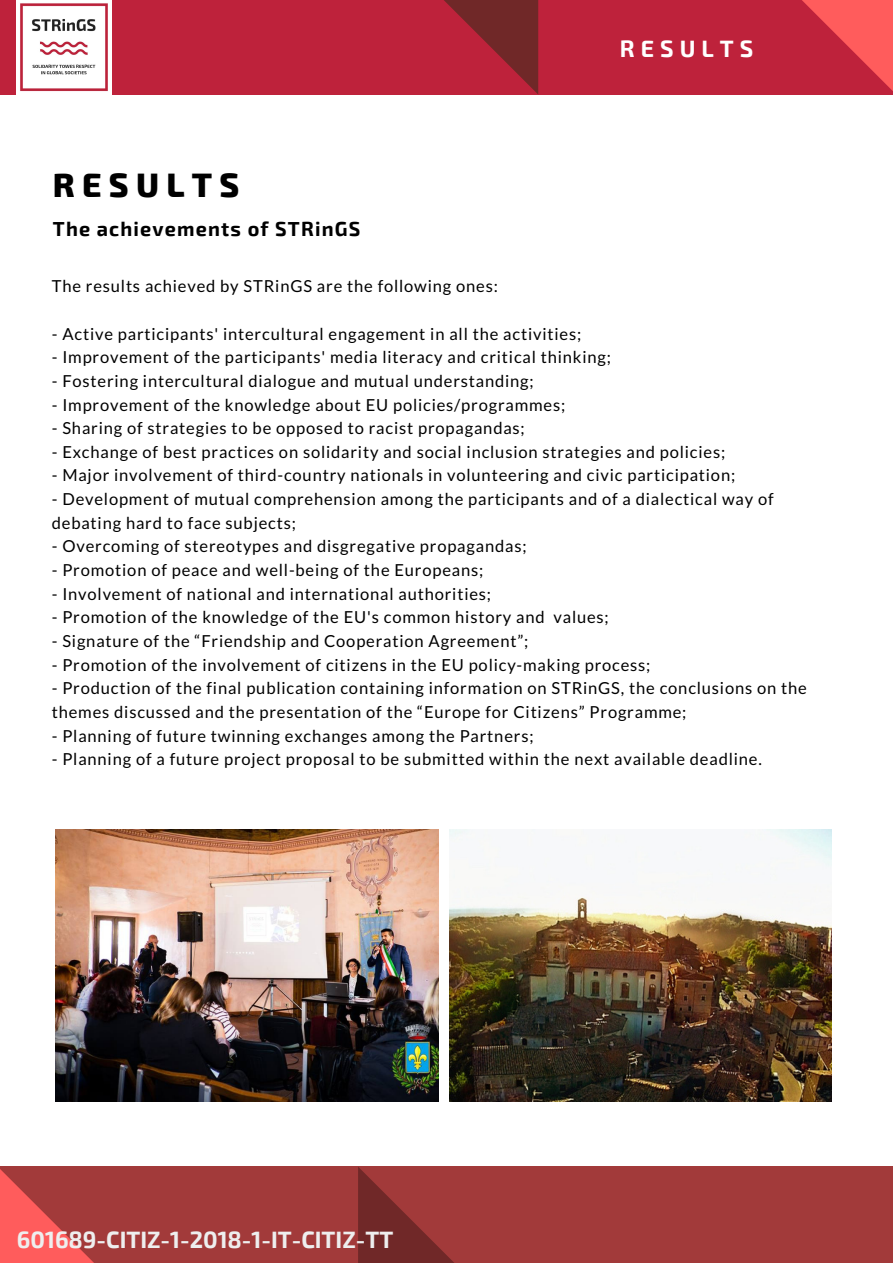
<style>
.page{position:relative;width:893px;height:1263px;background:#fff}
.page>*{position:absolute;margin:0;border:0;box-sizing:border-box;transform-origin:0 0}
.t1{font:800 33.3px "Exo 2";letter-spacing:.22em;color:#000}
.t2{font:700 23.25px "Exo 2";color:#eee}
.t3{font:700 23.25px "Exo 2";letter-spacing:.26em;color:#fff}
.t4{font:700 19.8px "Exo 2";letter-spacing:.06em;color:#000}
.t5{font:16.5px/23.7px "Lato";letter-spacing:.05em;color:#000}
</style>
<div class="page">
<div style="left:0;top:1166px;width:893px;height:97px;background:#a23a3a"></div>
<div style="left:0;top:0;width:893px;height:95px;background:#be223b"></div>
<svg style="left:358px;top:1167px;width:96px;height:96px"></svg>
<svg style="left:444px;top:0;width:94px;height:94px"></svg>
<svg style="left:802px;top:0;width:91px;height:91px"></svg>
<svg style="left:0;top:1101px;width:193px;height:162px"></svg>
<img style="left:17px;top:0;width:94px;height:95px">
<img style="left:55px;top:830px;width:383px;height:271px">
<img style="left:449px;top:830px;width:382px;height:271px">
<h1 class="t1" style="left:53px;top:163px;width:188px">RESULTS</h1>
<p class="t4" style="left:53px;top:216px;width:309px">The achievements of STRinGS</p>
<h2 class="t3" style="left:620px;top:34px;width:135px">RESULTS</h2>
<p class="t5" style="left:52px;top:274px;width:448px">The results achieved by STRinGS are the following ones:</p>
<p class="t5" style="left:52px;top:321px;width:531px">- Active participants' intercultural engagement in all the activities;</p>
<p class="t5" style="left:52px;top:345px;width:561px">- Improvement of the participants' media literacy and critical thinking;</p>
<p class="t5" style="left:52px;top:369px;width:483px">- Fostering intercultural dialogue and mutual understanding;</p>
<p class="t5" style="left:52px;top:392px;width:515px">- Improvement of the knowledge about EU policies/programmes;</p>
<p class="t5" style="left:52px;top:416px;width:474px">- Sharing of strategies to be opposed to racist propagandas;</p>
<p class="t5" style="left:52px;top:440px;width:675px">- Exchange of best practices on solidarity and social inclusion strategies and policies;</p>
<p class="t5" style="left:52px;top:463px;width:685px">- Major involvement of third-country nationals in volunteering and civic participation;</p>
<p class="t5" style="left:52px;top:487px;width:723px">- Development of mutual comprehension among the participants and of a dialectical way of debating hard to face subjects;</p>
<p class="t5" style="left:52px;top:534px;width:476px">- Overcoming of stereotypes and disgregative propagandas;</p>
<p class="t5" style="left:52px;top:558px;width:433px">- Promotion of peace and well-being of the Europeans;</p>
<p class="t5" style="left:52px;top:581px;width:441px">- Involvement of national and international authorities;</p>
<p class="t5" style="left:52px;top:605px;width:558px">- Promotion of the knowledge of the EU's common history and values;</p>
<p class="t5" style="left:52px;top:629px;width:478px">- Signature of the “Friendship and Cooperation Agreement”;</p>
<p class="t5" style="left:52px;top:652px;width:600px">- Promotion of the involvement of citizens in the EU policy-making process;</p>
<p class="t5" style="left:52px;top:676px;width:757px">- Production of the final publication containing information on STRinGS, the conclusions on the themes discussed and the presentation of the “Europe for Citizens” Programme;</p>
<p class="t5" style="left:52px;top:723px;width:483px">- Planning of future twinning exchanges among the Partners;</p>
<p class="t5" style="left:52px;top:747px;width:712px">- Planning of a future project proposal to be submitted within the next available deadline.</p>
<h2 class="t2" style="left:17px;top:1224px;width:378px">601689-CITIZ-1-2018-1-IT-CITIZ-TT</h2>
</div>
